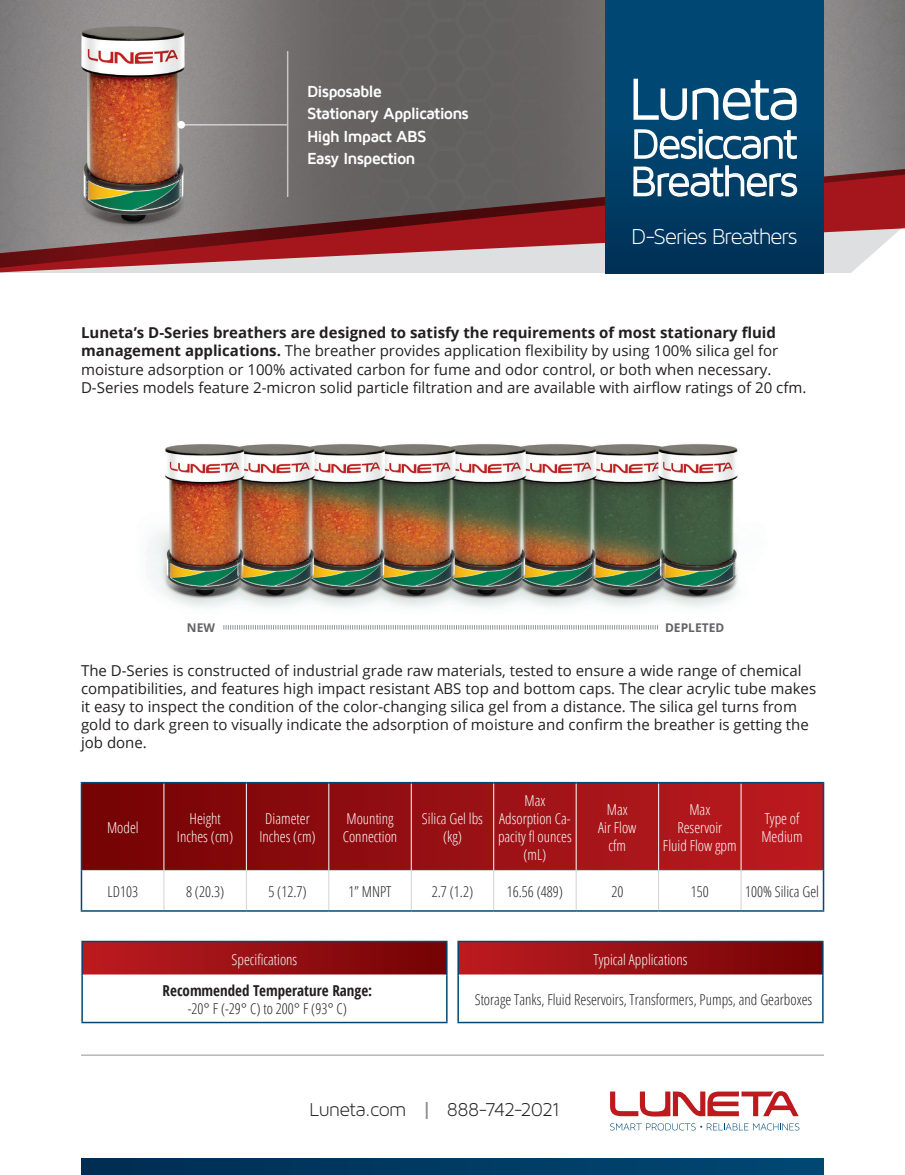
<style>
.page{position:relative;width:905px;height:1175px;background:#fff}
.page>*{position:absolute;margin:0;border:0;box-sizing:border-box;transform-origin:0 0}
.t1{font:61.5px "Maven Pro Light 300";letter-spacing:-.045em;color:#fff}
.t2{font:43.8px "Maven Pro Light 300";letter-spacing:-.04em;color:#fff}
.t3{font:43.5px "Maven Pro Light 300";letter-spacing:-.04em;color:#fff}
.t4{font:23.25px "Maven Pro Light 300";letter-spacing:-.055em;color:#fff}
.t5{font:19.95px "Maven Pro Light 300";letter-spacing:-.035em;color:#231f20}
.Paragraph_Text{font:700 16.5px "Maven Pro";letter-spacing:-.055em;color:#fff}
.Text{font:15px/18px "Open Sans";color:#231f20}
.t6{font:300 condensed 15px/18px "Open Sans";color:#fff;text-align:center}
.t7{font:300 condensed 15px "Open Sans";color:#231f20}
.t8{font:700 condensed 15px "Open Sans";color:#231f20}
.t9{font:700 12px "Open Sans";color:#636366}
.s1{font-weight:700}
</style>
<div class="page">
<img style="left:0;top:0;width:904px;height:167px">
<svg style="left:0;top:167px;width:904px;height:106px;background:#916666"></svg>
<svg style="left:610px;top:1091px;width:188px;height:25px"></svg>
<svg style="left:610px;top:1123px;width:189px;height:7px"></svg>
<svg style="left:426px;top:1102px;width:1px;height:16px"></svg>
<div style="left:81px;top:1158px;width:743px;height:16px;background:linear-gradient(to right,#002d51,#004874)"></div>
<hr style="left:181px;top:124px;width:106px;height:1px;background:#fff">
<div style="left:177px;top:121px;width:8px;height:8px;background:#fff;border-radius:50%"></div>
<hr style="left:287px;top:51px;width:1px;height:146px;background:#fff">
<div style="left:605px;top:0;width:219px;height:273px;background:linear-gradient(to bottom,#004e7c,#00345b)"></div>
<svg style="left:632px;top:78px;width:165px;height:43px;background:#316b8f"></svg>
<svg style="left:632px;top:128px;width:166px;height:69px;background:#447392"></svg>
<svg style="left:82px;top:783px;width:740px;height:87px;background:#971014"></svg>
<svg style="left:82px;top:871px;width:660px;height:39px"></svg>
<hr style="left:82px;top:870px;width:82px;height:1px;background:#d1d2d4">
<hr style="left:164px;top:870px;width:82px;height:1px;background:#d1d2d4">
<hr style="left:246px;top:870px;width:83px;height:1px;background:#d1d2d4">
<hr style="left:329px;top:870px;width:82px;height:1px;background:#d1d2d4">
<hr style="left:411px;top:870px;width:82px;height:1px;background:#d1d2d4">
<hr style="left:493px;top:870px;width:83px;height:1px;background:#d1d2d4">
<hr style="left:576px;top:870px;width:82px;height:1px;background:#d1d2d4">
<hr style="left:658px;top:870px;width:83px;height:1px;background:#d1d2d4">
<hr style="left:741px;top:870px;width:81px;height:1px;background:#d1d2d4">
<hr style="left:163px;top:870px;width:1px;height:40px;background:#d1d2d4">
<hr style="left:246px;top:870px;width:1px;height:40px;background:#d1d2d4">
<hr style="left:328px;top:870px;width:1px;height:40px;background:#d1d2d4">
<hr style="left:411px;top:870px;width:1px;height:40px;background:#d1d2d4">
<hr style="left:493px;top:870px;width:1px;height:40px;background:#d1d2d4">
<hr style="left:575px;top:870px;width:1px;height:40px;background:#d1d2d4">
<hr style="left:658px;top:870px;width:1px;height:40px;background:#d1d2d4">
<hr style="left:740px;top:870px;width:1px;height:40px;background:#d1d2d4">
<hr style="left:163px;top:783px;width:1px;height:87px;background:#fff">
<hr style="left:246px;top:783px;width:1px;height:87px;background:#fff">
<hr style="left:328px;top:783px;width:1px;height:87px;background:#fff">
<hr style="left:411px;top:783px;width:1px;height:87px;background:#fff">
<hr style="left:493px;top:783px;width:1px;height:87px;background:#fff">
<hr style="left:575px;top:783px;width:1px;height:87px;background:#fff">
<hr style="left:658px;top:783px;width:1px;height:87px;background:#fff">
<hr style="left:740px;top:783px;width:1px;height:87px;background:#fff">
<hr style="left:81px;top:782px;width:83px;height:1px;background:#004874">
<hr style="left:81px;top:783px;width:1px;height:87px;background:#004874">
<hr style="left:164px;top:782px;width:82px;height:1px;background:#004874">
<hr style="left:246px;top:782px;width:83px;height:1px;background:#004874">
<hr style="left:329px;top:782px;width:82px;height:1px;background:#004874">
<hr style="left:411px;top:782px;width:82px;height:1px;background:#004874">
<hr style="left:493px;top:782px;width:83px;height:1px;background:#004874">
<hr style="left:576px;top:782px;width:82px;height:1px;background:#004874">
<hr style="left:658px;top:782px;width:83px;height:1px;background:#004874">
<hr style="left:741px;top:782px;width:83px;height:1px;background:#004874">
<hr style="left:822px;top:783px;width:2px;height:87px;background:#004874">
<hr style="left:81px;top:870px;width:1px;height:40px;background:#004874">
<hr style="left:822px;top:870px;width:2px;height:40px;background:#004874">
<hr style="left:81px;top:910px;width:83px;height:1px;background:#004874">
<hr style="left:164px;top:910px;width:82px;height:1px;background:#004874">
<hr style="left:246px;top:910px;width:83px;height:1px;background:#004874">
<hr style="left:329px;top:910px;width:82px;height:1px;background:#004874">
<hr style="left:411px;top:910px;width:82px;height:1px;background:#004874">
<hr style="left:493px;top:910px;width:83px;height:1px;background:#004874">
<hr style="left:576px;top:910px;width:82px;height:1px;background:#004874">
<hr style="left:658px;top:910px;width:83px;height:1px;background:#004874">
<hr style="left:741px;top:910px;width:83px;height:1px;background:#004874">
<div style="left:82px;top:941px;width:365px;height:34px;background:linear-gradient(to right,#bd1c21,#730304)"></div>
<hr style="left:83px;top:974px;width:363px;height:2px;background:#fff">
<hr style="left:81px;top:940px;width:366px;height:2px;background:#004874">
<hr style="left:81px;top:942px;width:2px;height:33px;background:#004874">
<hr style="left:446px;top:942px;width:1px;height:33px;background:#004874">
<hr style="left:81px;top:975px;width:2px;height:46px;background:#004874">
<hr style="left:446px;top:975px;width:1px;height:46px;background:#004874">
<hr style="left:81px;top:1021px;width:366px;height:2px;background:#004874">
<div style="left:458px;top:941px;width:364px;height:34px;background:linear-gradient(to right,#bd1c21,#740305)"></div>
<hr style="left:459px;top:974px;width:363px;height:2px;background:#fff">
<hr style="left:457px;top:940px;width:366px;height:2px;background:#004874">
<hr style="left:457px;top:942px;width:2px;height:33px;background:#004874">
<hr style="left:822px;top:942px;width:1px;height:33px;background:#004874">
<hr style="left:457px;top:975px;width:2px;height:46px;background:#004874">
<hr style="left:822px;top:975px;width:1px;height:46px;background:#004874">
<hr style="left:457px;top:1021px;width:366px;height:2px;background:#004874">
<hr style="left:81px;top:1054px;width:743px;height:1px;background:#939598">
<img style="left:147px;top:444px;width:591px;height:186px">
<svg style="left:223px;top:625px;width:435px;height:4px"></svg>
<p class="Paragraph_Text" style="left:307px;top:83px;width:76px">Disposable</p>
<p class="Paragraph_Text" style="left:307px;top:105px;width:163px">Stationary Applications</p>
<p class="Paragraph_Text" style="left:307px;top:128px;width:121px">High Impact ABS</p>
<p class="Paragraph_Text" style="left:307px;top:150px;width:110px">Easy Inspection</p>
<p class="t1" style="left:629px;top:65px;width:172px">Luneta</p>
<p class="t3" style="left:631px;top:120px;width:167px">Desiccant</p>
<p class="t2" style="left:631px;top:157px;width:169px">Breathers</p>
<p class="t4" style="left:631px;top:224px;width:168px">D-Series Breathers</p>
<p class="Text" style="left:81px;top:324px;width:727px"><span class="s1">Luneta’s D-Series breathers are designed to satisfy the requirements of most stationary fluid management applications.</span> The breather provides application flexibility by using 100% silica gel for moisture adsorption or 100% activated carbon for fume and odor control, or both when necessary.<br>D-Series models feature 2-micron solid particle filtration and are available with airflow ratings of 20 cfm.</p>
<p class="t9" style="left:187px;top:619px;width:30px">NEW</p>
<p class="t9" style="left:665px;top:619px;width:61px">DEPLETED</p>
<p class="Text" style="left:81px;top:661px;width:736px">The D-Series is constructed of industrial grade raw materials, tested to ensure a wide range of chemical compatibilities, and features high impact resistant ABS top and bottom caps. The clear acrylic tube makes it easy to inspect the condition of the color-changing silica gel from a distance. The silica gel turns from gold to dark green to visually indicate the adsorption of moisture and confirm the breather is getting the job done.</p>
<p class="t6" style="left:107px;top:818px;width:33px">Model</p>
<p class="t6" style="left:189px;top:809px;width:33px">Height</p>
<p class="t6" style="left:177px;top:827px;width:58px">Inches (cm)</p>
<p class="t6" style="left:265px;top:809px;width:46px">Diameter</p>
<p class="t6" style="left:259px;top:827px;width:58px">Inches (cm)</p>
<p class="t6" style="left:343px;top:809px;width:56px;text-align:left">Mounting<br>Connection</p>
<p class="t6" style="left:422px;top:809px;width:63px">Silica Gel lbs (kg)</p>
<p class="t6" style="left:498px;top:791px;width:75px">Max<br>Adsorption Ca&shy;pacity fl ounces (mL)</p>
<p class="t6" style="left:598px;top:800px;width:40px">Max<br>Air Flow cfm</p>
<p class="t6" style="left:689px;top:800px;width:22px">Max</p>
<p class="t6" style="left:663px;top:818px;width:75px">Reservoir<br>Fluid Flow gpm</p>
<p class="t6" style="left:761px;top:809px;width:43px;text-align:left">Type of<br>Medium</p>
<p class="t7" style="left:108px;top:881px;width:32px">LD103</p>
<p class="t7" style="left:186px;top:881px;width:40px">8 (20.3)</p>
<p class="t7" style="left:268px;top:881px;width:40px">5 (12.7)</p>
<p class="t7" style="left:348px;top:881px;width:44px">1” MNPT</p>
<p class="t7" style="left:432px;top:881px;width:43px">2.7 (1.2)</p>
<p class="t7" style="left:507px;top:881px;width:58px">16.56 (489)</p>
<p class="t7" style="left:611px;top:881px;width:13px">20</p>
<p class="t7" style="left:690px;top:881px;width:19px">150</p>
<p class="t7" style="left:745px;top:881px;width:75px">100% Silica Gel</p>
<p class="t6" style="left:231px;top:949px;width:67px">Specifications</p>
<p class="t8" style="left:163px;top:980px;width:211px">Recommended Temperature Range:</p>
<p class="t7" style="left:188px;top:998px;width:161px">-20° F (-29° C) to 200° F (93° C)</p>
<p class="t6" style="left:593px;top:949px;width:95px">Typical Applications</p>
<p class="t7" style="left:474px;top:989px;width:339px">Storage Tanks, Fluid Reservoirs, Transformers, Pumps, and Gearboxes</p>
<p class="t5" style="left:309px;top:1098px;width:98px">Luneta.com</p>
<p class="t5" style="left:447px;top:1098px;width:115px">888-742-2021</p>
</div>
